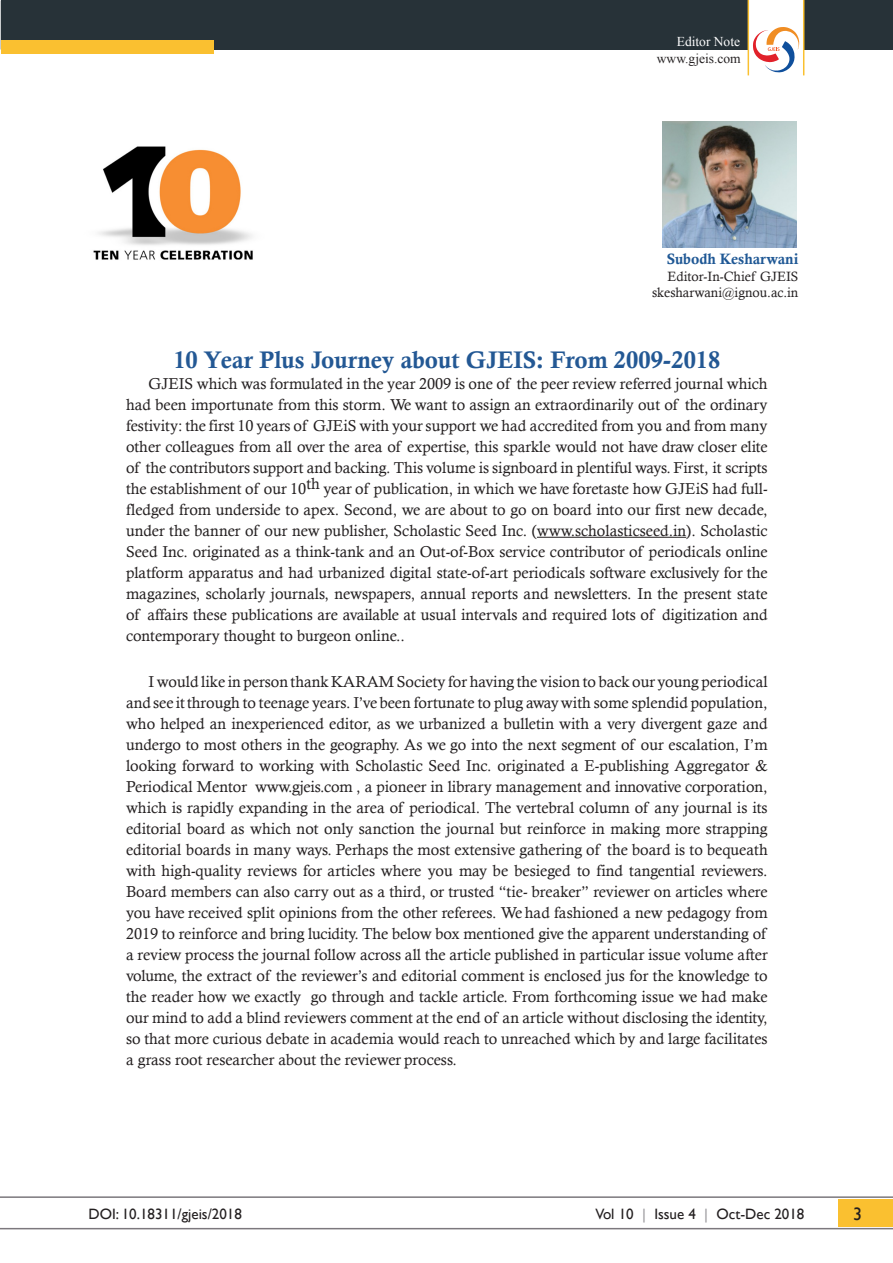
<style>
.page{position:relative;width:893px;height:1263px;background:#fff}
.page>*{position:absolute;margin:0;border:0;box-sizing:border-box;transform-origin:0 0}
.Paragraph_Style_2{font:24px "Calis MT Bol";color:#235894}
.t1{font:18px "Gill Sans";color:#231f20}
.Body_text{font:15.75px/21px "Calisto";color:#231f20;text-align:justify}
.t2{font:15px "Gill Sans";color:#231f20}
.Paragraph_Style_2-2{font:15px "Calis MT Bol";color:#1f5895}
.Body_text-2{font:13.5px/16.5px "Calisto";color:#231f20;text-align:right}
.t3{font:13.5px "Times New Roman";color:#231f20}
.t4{font:13.5px "Times New Roman";color:#fff}
.s1{color:#99979b}
</style>
<div class="page">
<div style="left:839px;top:1199px;width:54px;height:27px;background:#fac030"></div>
<hr style="left:0;top:1196px;width:893px;height:2px;background:#7c787d">
<hr style="left:0;top:1228px;width:893px;height:1px;background:#7c787d">
<div style="left:1px;top:0;width:892px;height:50px;background:#273238"></div>
<div style="left:1px;top:40px;width:213px;height:14px;background:#fac030"></div>
<svg style="left:748px;top:0;width:56px;height:76px"></svg>
<img style="left:662px;top:122px;width:134px;height:126px">
<img style="left:93px;top:146px;width:160px;height:114px">
<hr style="left:537px;top:537px;width:149px;height:1px;background:#231f20">
<p class="t4" style="left:677px;top:32px;width:65px">Editor Note</p>
<p class="t3" style="left:657px;top:50px;width:85px">www.gjeis.com</p>
<p class="Paragraph_Style_2-2" style="left:667px;top:250px;width:133px">Subodh Kesharwani</p>
<p class="Body_text-2" style="left:652px;top:268px;width:148px">Editor-In-Chief GJEIS skesharwani@ignou.ac.in</p>
<p class="Paragraph_Style_2" style="left:173px;top:346px;width:549px">10 Year Plus Journey about GJEIS: From 2009-2018</p>
<p class="Body_text" style="left:126px;top:373px;width:643px;text-indent:22px">GJEIS which was formulated in the year 2009 is one of the peer review referred journal which had been importunate from this storm. We want to assign an extraordinarily out of the ordinary festivity: the first 10 years of GJEiS with your support we had accredited from you and from many other colleagues from all over the area of expertise, this sparkle would not have draw closer elite of the contributors support and backing. This volume is signboard in plentiful ways. First, it scripts the establishment of our 10th year of publication, in which we have foretaste how GJEiS had full&shy;fledged from underside to apex. Second, we are about to go on board into our first new decade, under the banner of our new publisher, Scholastic Seed Inc. (www.scholasticseed.in). Scholastic Seed Inc. originated as a think-tank and an Out-of-Box service contributor of periodicals online platform apparatus and had urbanized digital state-of-art periodicals software exclusively for the magazines, scholarly journals, newspapers, annual reports and newsletters. In the present state of affairs these publications are available at usual intervals and required lots of digitization and contemporary thought to burgeon online..</p>
<p class="Body_text" style="left:126px;top:671px;width:643px;text-indent:22px">I would like in person thank KARAM Society for having the vision to back our young periodical and see it through to teenage years. I’ve been fortunate to plug away with some splendid population, who helped an inexperienced editor, as we urbanized a bulletin with a very divergent gaze and undergo to most others in the geography. As we go into the next segment of our escalation, I’m looking forward to working with Scholastic Seed Inc. originated a E-publishing Aggregator &amp; Periodical Mentor www.gjeis.com , a pioneer in library management and innovative corporation, which is rapidly expanding in the area of periodical. The vertebral column of any journal is its editorial board as which not only sanction the journal but reinforce in making more strapping editorial boards in many ways. Perhaps the most extensive gathering of the board is to bequeath with high-quality reviews for articles where you may be besieged to find tangential reviewers.<br>Board members can also carry out as a third, or trusted “tie- breaker” reviewer on articles where you have received split opinions from the other referees. We had fashioned a new pedagogy from 2019 to reinforce and bring lucidity. The below box mentioned give the apparent understanding of a review process the journal follow across all the article published in particular issue volume after volume, the extract of the reviewer’s and editorial comment is enclosed jus for the knowledge to the reader how we exactly go through and tackle article. From forthcoming issue we had make our mind to add a blind reviewers comment at the end of an article without disclosing the identity, so that more curious debate in academia would reach to unreached which by and large facilitates a grass root researcher about the reviewer process.</p>
<p class="t2" style="left:88px;top:1205px;width:155px">DOI: 10.18311/gjeis/2018</p>
<p class="t2" style="left:595px;top:1205px;width:211px">Vol 10 <span class="s1">|</span> Issue 4 <span class="s1">|</span> Oct-Dec 2018</p>
<p class="t1" style="left:853px;top:1203px;width:10px">3</p>
</div>
